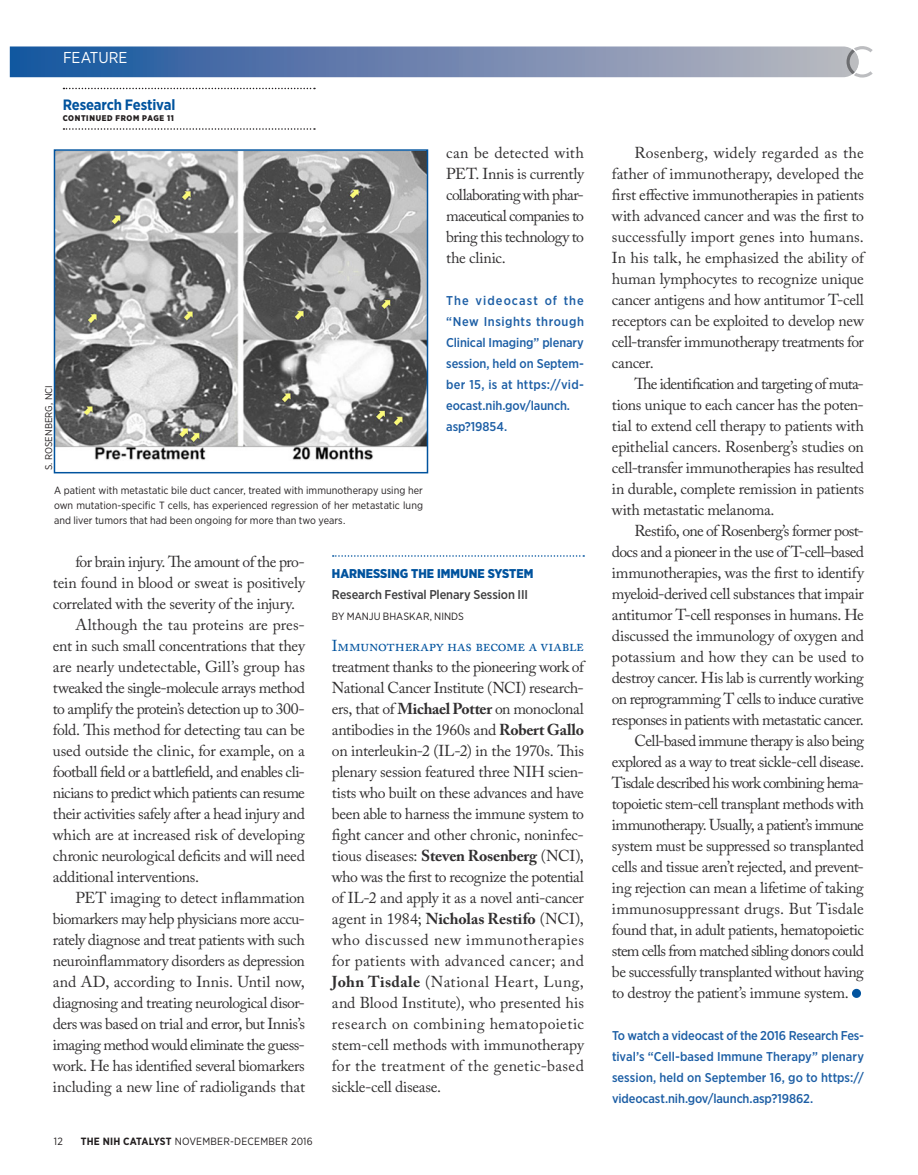
<style>
.page{position:relative;width:918px;height:1175px;background:#fff}
.page>*{position:absolute;margin:0;border:0;box-sizing:border-box;transform-origin:0 0}
.t1{font:15.75px/21px "Adobe Caslon Pro";letter-spacing:-.02em;color:#312f30;text-align:justify}
.t2{font:15.75px/21px "Adobe Caslon Pro";color:#312f30}
.t3{font:15.75px "Adobe Caslon Pro";letter-spacing:-.01em;color:#01539e}
.t4{font:15.75px "Gotham Narrow";letter-spacing:-.01em;color:#fff}
.t5{font:700 15px "Gotham Narrow";letter-spacing:-.01em;color:#01539e}
.t6{font:500 12.75px/21px "Gotham Narrow";letter-spacing:-.005em;color:#1c5ea5}
.t7{font:500 12.75px "Gotham Narrow";letter-spacing:-.01em;color:#3e3e3f}
.t8{font:900 12.75px "Gotham Narrow";color:#01539e}
.t9{font:10.5px/15px "Gotham Narrow";letter-spacing:.005em;color:#231f20;text-align:justify}
.t10{font:9.75px "Gotham Narrow";letter-spacing:.005em;color:#231f20}
.t11{font:900 8.25px "Gotham Narrow";letter-spacing:.08em;color:#231f20}
.s1{font-weight:700}
</style>
<div class="page">
<svg style="left:333px;top:555px;width:251px;height:1px"></svg>
<svg style="left:10px;top:46px;width:863px;height:32px;background:#748cb3"></svg>
<svg style="left:63px;top:88px;width:252px;height:1px"></svg>
<svg style="left:63px;top:128px;width:252px;height:2px"></svg>
<img style="left:57px;top:152px;width:368px;height:308px">
<div style="left:54px;top:149px;width:374px;height:324px;border:2px solid #01539e"></div>
<div style="left:852px;top:988px;width:9px;height:10px;background:#01539e;border-radius:50%"></div>
<p class="t4" style="left:63px;top:48px;width:66px">FEATURE</p>
<p class="t5" style="left:63px;top:95px;width:114px">Research Festival</p>
<p class="t11" style="left:63px;top:112px;width:113px">CONTINUED FROM PAGE 11</p>
<p class="t10" style="left:43px;top:470px;width:87px;rotate:-90deg">S. ROSENBERG, NCI</p>
<p class="t9" style="left:54px;top:482px;width:371px">A patient with metastatic bile duct cancer, treated with immunotherapy using her own mutation-specific T cells, has experienced regression of her metastatic lung and liver tumors that had been ongoing for more than two years.</p>
<p class="t1" style="left:446px;top:142px;width:140px">can be detected with PET. Innis is currently collaborating with phar&shy;maceutical companies to bring this technology to the clinic.</p>
<p class="t6" style="left:446px;top:289px;width:139px">The videocast of the “New Insights through<br>Clinical Imaging” plenary session, held on Septem&shy;ber 15, is at https://vid&shy;eocast.nih.gov/launch. asp?19854.</p>
<p class="t1" style="left:75px;top:551px;width:231px">for brain injury. The amount ofthe pro-</p>
<p class="t1" style="left:53px;top:572px;width:254px">tein found in blood or sweat is positively</p>
<p class="t1" style="left:53px;top:593px;width:244px">correlated with the severity of the injury.</p>
<p class="t1" style="left:75px;top:614px;width:231px">Although the tau proteins are pres-</p>
<p class="t1" style="left:53px;top:635px;width:254px">ent in such small concentrations that they</p>
<p class="t1" style="left:53px;top:656px;width:254px">are nearly undetectable, Gill’s group has</p>
<p class="t1" style="left:53px;top:677px;width:254px">tweaked the single-molecule arrays method</p>
<p class="t1" style="left:53px;top:698px;width:253px">to amplify the protein’s detection up to 300-</p>
<p class="t1" style="left:53px;top:719px;width:254px">fold. This method for detecting tau can be</p>
<p class="t1" style="left:53px;top:740px;width:253px">used outside the clinic, for example, on a</p>
<p class="t1" style="left:53px;top:761px;width:253px">football field or a battlefield, and enables cli-</p>
<p class="t1" style="left:53px;top:782px;width:254px">nicians to predict which patients can resume</p>
<p class="t1" style="left:53px;top:803px;width:253px">their activities safely after a head injury and</p>
<p class="t1" style="left:53px;top:824px;width:254px">which are at increased risk of developing</p>
<p class="t1" style="left:53px;top:845px;width:253px">chronic neurological deficits and will need</p>
<p class="t1" style="left:53px;top:866px;width:148px">additional interventions.</p>
<p class="t1" style="left:75px;top:887px;width:231px">PET imaging to detect inflammation</p>
<p class="t1" style="left:53px;top:908px;width:253px">biomarkers may help physicians more accu-</p>
<p class="t1" style="left:53px;top:929px;width:254px">rately diagnose and treat patients with such</p>
<p class="t1" style="left:53px;top:950px;width:253px">neuroinflammatory disorders as depression</p>
<p class="t1" style="left:53px;top:971px;width:254px">and AD, according to Innis. Until now,</p>
<p class="t1" style="left:53px;top:992px;width:253px">diagnosing and treating neurological disor-</p>
<p class="t1" style="left:53px;top:1013px;width:253px">ders was based on trial and error, but Innis’s</p>
<p class="t1" style="left:53px;top:1034px;width:253px">imaging method would eliminate the guess-</p>
<p class="t1" style="left:53px;top:1055px;width:253px">work. He has identified several biomarkers</p>
<p class="t1" style="left:53px;top:1076px;width:254px">including a new line of radioligands that</p>
<p class="t9" style="left:54px;top:1133px;width:10px">12</p>
<p class="t9" style="left:81px;top:1133px;width:233px"><span class="s1">THE NIH CATALYST</span> NOVEMBER-DECEMBER 2016</p>
<p class="t8" style="left:332px;top:565px;width:203px">HARNESSING THE IMMUNE SYSTEM</p>
<p class="t7" style="left:332px;top:586px;width:198px">Research Festival Plenary Session III</p>
<p class="t9" style="left:332px;top:608px;width:133px">BY MANJU BHASKAR, NINDS</p>
<p class="t3" style="left:332px;top:636px;width:254px">Immunotherapy has become a viable</p>
<p class="t1" style="left:332px;top:656px;width:255px;text-align:left">treatment thanks to the pioneering work of National Cancer Institute (NCI) research&shy;ers, that of <span class="s1">Michael Potter</span> on monoclonal antibodies in the 1960s and <span class="s1">Robert Gallo </span>on interleukin-2 (IL-2) in the 1970s. This plenary session featured three NIH scien&shy;tists who built on these advances and have been able to harness the immune system to fight cancer and other chronic, noninfec&shy;tious diseases: <span class="s1">Steven Rosenberg</span> (NCI), who was the first to recognize the potential of IL-2 and apply it as a novel anti-cancer agent in 1984; <span class="s1">Nicholas Restifo</span> (NCI), who discussed new immunotherapies for patients with advanced cancer; and <span class="s1">John Tisdale</span> (National Heart, Lung, and Blood Institute), who presented his research on combining hematopoietic stem-cell methods with immunotherapy for the treatment of the genetic-based sickle-cell disease.</p>
<p class="t2" style="left:612px;top:142px;width:255px;text-indent:23px">Rosenberg, widely regarded as the father of immunotherapy, developed the first effective immunotherapies in patients with advanced cancer and was the first to successfully import genes into humans.<br>In his talk, he emphasized the ability of human lymphocytes to recognize unique cancer antigens and how antitumor T-cell receptors can be exploited to develop new cell-transfer immunotherapy treatments for cancer.</p>
<p class="t1" style="left:612px;top:373px;width:254px;text-indent:23px">The identification and targeting ofmuta&shy;tions unique to each cancer has the poten&shy;tial to extend cell therapy to patients with epithelial cancers. Rosenberg’s studies on cell-transfer immunotherapies has resulted in durable, complete remission in patients with metastatic melanoma.</p>
<p class="t1" style="left:634px;top:519px;width:231px">Restifo, one ofRosenberg’s former post-</p>
<p class="t1" style="left:612px;top:540px;width:254px">docs and a pioneer in the use ofT-cell–based</p>
<p class="t1" style="left:612px;top:561px;width:254px">immunotherapies, was the first to identify</p>
<p class="t1" style="left:612px;top:582px;width:254px">myeloid-derived cell substances that impair</p>
<p class="t1" style="left:612px;top:603px;width:253px">antitumor T-cell responses in humans. He</p>
<p class="t1" style="left:612px;top:624px;width:253px">discussed the immunology of oxygen and</p>
<p class="t1" style="left:612px;top:645px;width:254px">potassium and how they can be used to</p>
<p class="t1" style="left:612px;top:666px;width:254px">destroy cancer. His lab is currently working</p>
<p class="t1" style="left:612px;top:687px;width:253px">on reprogramming T cells to induce curative</p>
<p class="t1" style="left:612px;top:708px;width:253px">responses in patients with metastatic cancer.</p>
<p class="t1" style="left:634px;top:729px;width:231px">Cell-based immune therapy is also being</p>
<p class="t1" style="left:612px;top:750px;width:254px">explored as a way to treat sickle-cell disease.</p>
<p class="t1" style="left:612px;top:771px;width:253px">Tisdale described his work combining hema-</p>
<p class="t1" style="left:612px;top:792px;width:253px">topoietic stem-cell transplant methods with</p>
<p class="t1" style="left:612px;top:813px;width:254px">immunotherapy. Usually, a patient’s immune</p>
<p class="t1" style="left:612px;top:834px;width:253px">system must be suppressed so transplanted</p>
<p class="t1" style="left:612px;top:855px;width:253px">cells and tissue aren’t rejected, and prevent-</p>
<p class="t1" style="left:612px;top:876px;width:254px">ing rejection can mean a lifetime of taking</p>
<p class="t1" style="left:612px;top:897px;width:254px">immunosuppressant drugs. But Tisdale</p>
<p class="t1" style="left:612px;top:918px;width:253px">found that, in adult patients, hematopoietic</p>
<p class="t1" style="left:612px;top:939px;width:253px">stem cells from matched sibling donors could</p>
<p class="t1" style="left:612px;top:960px;width:254px">be successfully transplanted without having</p>
<p class="t1" style="left:612px;top:981px;width:238px">to destroy the patient’s immune system.</p>
<p class="t6" style="left:612px;top:1024px;width:254px;text-align:justify">To watch a videocast of the 2016 Research Fes&shy;tival’s “Cell-based Immune Therapy” plenary session, held on September 16, go to https:// videocast.nih.gov/launch.asp?19862.</p>
</div>
